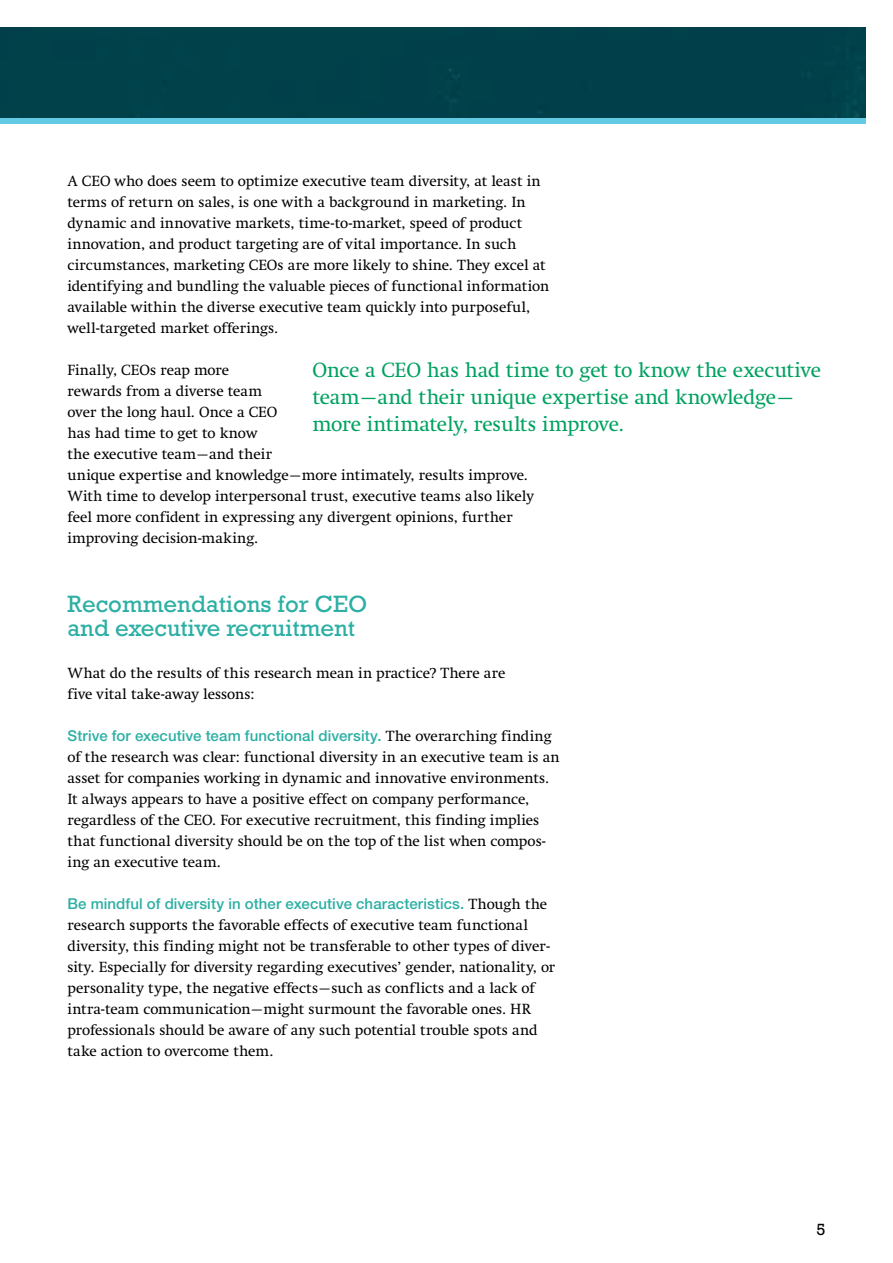
<style>
.page{position:relative;width:893px;height:1263px;background:#fff}
.page>*{position:absolute;margin:0;border:0;box-sizing:border-box;transform-origin:0 0}
.t1{font:24px/24px "Rockwell Std";color:#2cafa4}
.t2{font:21px/27px "Swift LT Std";letter-spacing:-.01em;color:#00a160}
.t3{font:16.5px "Rockwell Std";color:#000}
.t4{font:15px/21px "Swift LT Std";color:#000}
.t5{font:500 15px "Helvetica Neue LT Std";letter-spacing:.005em;color:#2cafa4}
.s1{font-family:"Swift LT Std";font-weight:400;color:#000}
</style>
<div class="page">
<img style="left:0;top:123px;width:866px;height:1px">
<div style="left:0;top:27px;width:866px;height:91px;background:#00404a"></div>
<div style="left:0;top:118px;width:866px;height:5px;background:#62cae3"></div>
<p class="t4" style="left:68px;top:171px;width:483px">A CEO who does seem to optimize executive team diversity, at least in terms of return on sales, is one with a background in marketing. In dynamic and innovative markets, time-to-market, speed of product innovation, and product targeting are of vital importance. In such circumstances, marketing CEOs are more likely to shine. They excel at identifying and bundling the valuable pieces of functional information available within the diverse executive team quickly into purposeful, well-targeted market offerings.</p>
<p class="t4" style="left:68px;top:360px;width:468px">Finally, CEOs reap more<br>rewards from a diverse team<br>over the long haul. Once a CEO<br>has had time to get to know<br>the executive team—and their<br>unique expertise and knowledge—more intimately, results improve.<br>With time to develop interpersonal trust, executive teams also likely feel more confident in expressing any divergent opinions, further improving decision-making.</p>
<h2 class="t2" style="left:312px;top:357px;width:510px">Once a CEO has had time to get to know the executive team—and their unique expertise and knowledge— more intimately, results improve.</h2>
<h1 class="t1" style="left:68px;top:592px;width:301px">Recommendations for CEO and executive recruitment</h1>
<p class="t4" style="left:68px;top:663px;width:439px">What do the results of this research mean in practice? There are five vital take-away lessons:</p>
<p class="t5" style="left:68px;top:727px;width:486px">Strive for executive team functional diversity. <span class="s1">The overarching finding</span></p>
<p class="t4" style="left:68px;top:747px;width:494px">of the research was clear: functional diversity in an executive team is an asset for companies working in dynamic and innovative environments.<br>It always appears to have a positive effect on company performance, regardless of the CEO. For executive recruitment, this finding implies that functional diversity should be on the top of the list when compos&shy;ing an executive team.</p>
<p class="t5" style="left:68px;top:895px;width:481px">Be mindful of diversity in other executive characteristics. <span class="s1">Though the</span></p>
<p class="t4" style="left:68px;top:915px;width:489px">research supports the favorable effects of executive team functional diversity, this finding might not be transferable to other types of diver&shy;sity. Especially for diversity regarding executives’ gender, nationality, or personality type, the negative effects—such as conflicts and a lack of intra-team communication—might surmount the favorable ones. HR professionals should be aware of any such potential trouble spots and take action to overcome them.</p>
<p class="t3" style="left:816px;top:1220px;width:10px">5</p>
</div>
